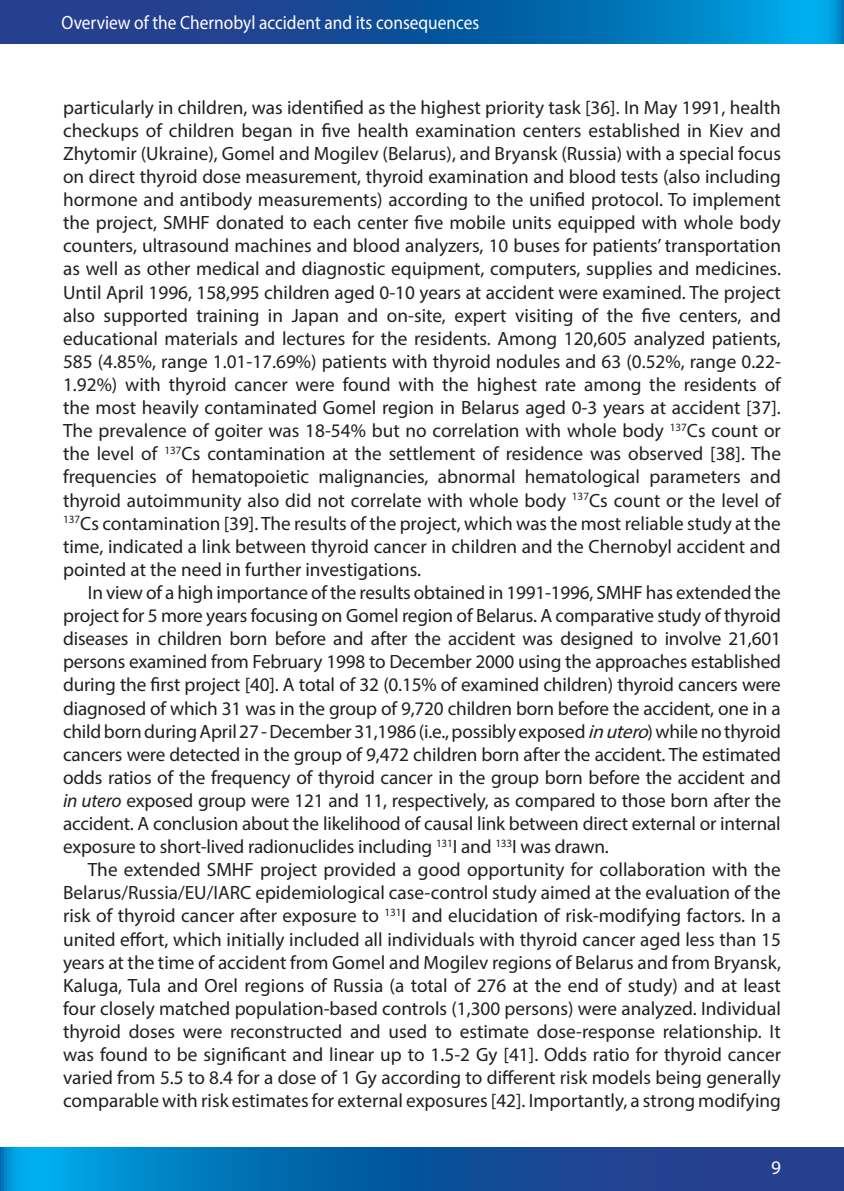
<style>
.page{position:relative;width:844px;height:1191px;background:#fff}
.page>*{position:absolute;margin:0;border:0;box-sizing:border-box;transform-origin:0 0}
.Paragraph_Style_1{font:19.25px/23.1px "Myriad Pro";color:#231f20;text-align:justify}
.t1{font:19.25px "Myriad Pro";color:#fff;scale:.9 1}
.t2{font:19.25px "Myriad Pro";color:#fff}
.s1{font-style:italic}
</style>
<div class="page">
<svg style="left:0;top:1147px;width:843px;height:44px;background:#0e60a8"></svg>
<svg style="left:0;top:0;width:843px;height:44px;background:#0f5fa8"></svg>
<p class="t1" style="left:62px;top:11px;width:465px">Overview of the Chernobyl accident and its consequences</p>
<p class="Paragraph_Style_1" style="left:63px;top:95px;width:719px">particularly in children, was identified as the highest priority task [36]. In May 1991, health checkups of children began in five health examination centers established in Kiev and Zhytomir (Ukraine), Gomel and Mogilev (Belarus), and Bryansk (Russia) with a special focus on direct thyroid dose measurement, thyroid examination and blood tests (also including hormone and antibody measurements) according to the unified protocol. To implement the project, SMHF donated to each center five mobile units equipped with whole body counters, ultrasound machines and blood analyzers, 10 buses for patients’ transportation as well as other medical and diagnostic equipment, computers, supplies and medicines.<br>Until April 1996, 158,995 children aged 0-10 years at accident were examined. The project also supported training in Japan and on-site, expert visiting of the five centers, and educational materials and lectures for the residents. Among 120,605 analyzed patients, 585 (4.85%, range 1.01-17.69%) patients with thyroid nodules and 63 (0.52%, range 0.22- 1.92%) with thyroid cancer were found with the highest rate among the residents of the most heavily contaminated Gomel region in Belarus aged 0-3 years at accident [37].<br>The prevalence of goiter was 18-54% but no correlation with whole body <sup>137</sup>Cs count or the level of <sup>137</sup>Cs contamination at the settlement of residence was observed [38]. The frequencies of hematopoietic malignancies, abnormal hematological parameters and thyroid autoimmunity also did not correlate with whole body <sup>137</sup>Cs count or the level of <sup>137</sup>Cs contamination [39]. The results of the project, which was the most reliable study at the time, indicated a link between thyroid cancer in children and the Chernobyl accident and pointed at the need in further investigations.</p>
<p class="Paragraph_Style_1" style="left:63px;top:580px;width:719px;text-indent:25px">In view of a high importance of the results obtained in 1991-1996, SMHF has extended the project for 5 more years focusing on Gomel region of Belarus. A comparative study of thyroid diseases in children born before and after the accident was designed to involve 21,601 persons examined from February 1998 to December 2000 using the approaches established during the first project [40]. A total of 32 (0.15% of examined children) thyroid cancers were diagnosed of which 31 was in the group of 9,720 children born before the accident, one in a child born during April 27 - December 31,1986 (i.e., possibly exposed <span class="s1">inutero</span>) while no thyroid cancers were detected in the group of 9,472 children born after the accident. The estimated odds ratios of the frequency of thyroid cancer in the group born before the accident and <span class="s1">in utero</span> exposed group were 121 and 11, respectively, as compared to those born after the accident. A conclusion about the likelihood of causal link between direct external or internal exposure to short-lived radionuclides including <sup>131</sup>I and <sup>133</sup>I was drawn.</p>
<p class="Paragraph_Style_1" style="left:63px;top:858px;width:719px;text-indent:25px">The extended SMHF project provided a good opportunity for collaboration with the Belarus/Russia/EU/IARC epidemiological case-control study aimed at the evaluation of the risk of thyroid cancer after exposure to <sup>131</sup>I and elucidation of risk-modifying factors. In a united effort, which initially included all individuals with thyroid cancer aged less than 15 years at the time of accident from Gomel and Mogilev regions of Belarus and from Bryansk, Kaluga, Tula and Orel regions of Russia (a total of 276 at the end of study) and at least four closely matched population-based controls (1,300 persons) were analyzed. Individual thyroid doses were reconstructed and used to estimate dose-response relationship. It was found to be significant and linear up to 1.5-2 Gy [41]. Odds ratio for thyroid cancer varied from 5.5 to 8.4 for a dose of 1 Gy according to different risk models being generally comparable with risk estimates for external exposures [42]. Importantly, a strong modifying</p>
<p class="t2" style="left:771px;top:1155px;width:11px">9</p>
</div>
